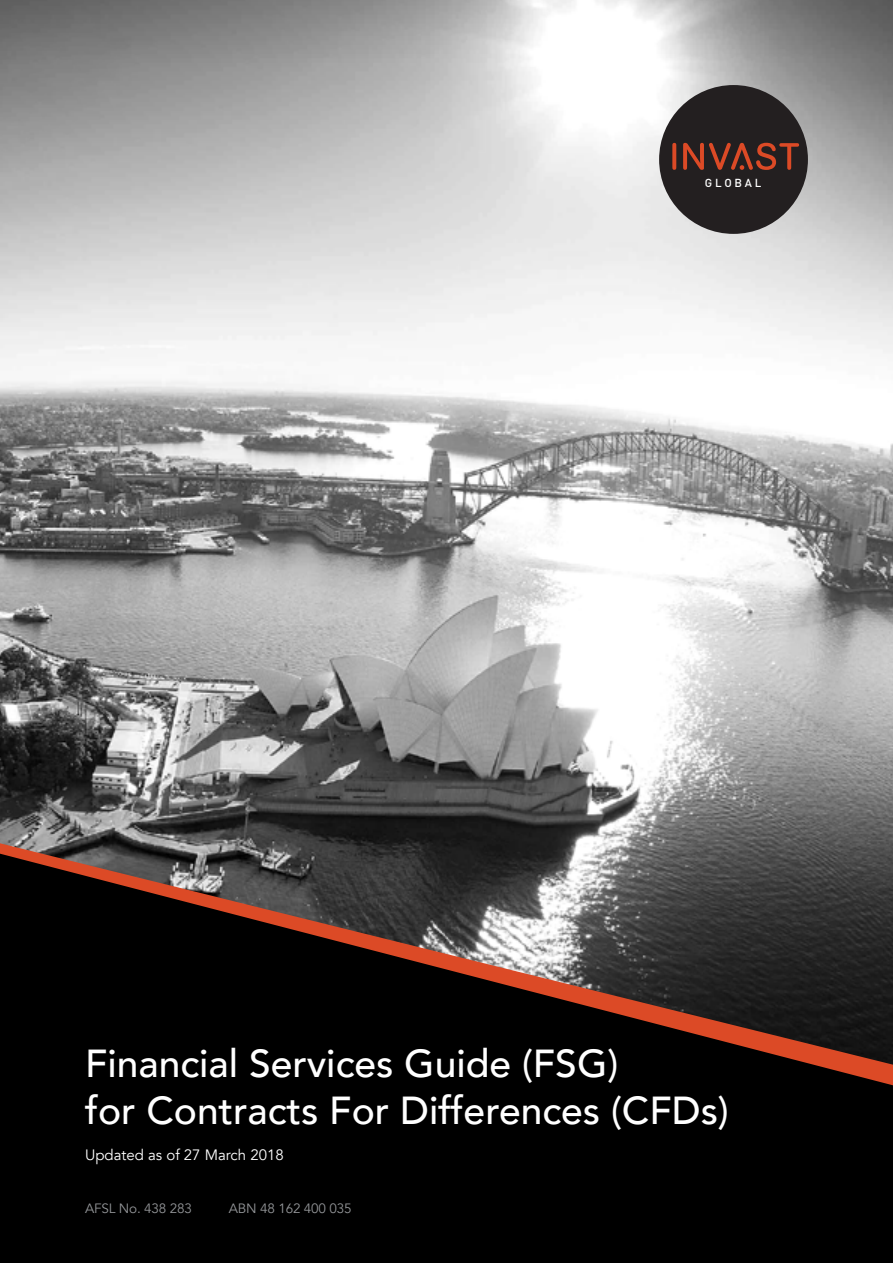
<style>
.page{position:relative;width:893px;height:1263px;background:#fff}
.page>*{position:absolute;margin:0;border:0;box-sizing:border-box;transform-origin:0 0}
.t1{font:500 39px/46.8px "Avenir";color:#fff}
.t2{font:15px "Avenir";color:#fff}
.t3{font:13.5px "Avenir";letter-spacing:-.015em;color:#939598}
.t4{font:11.55px "DIN Medium";color:#fff}
</style>
<div class="page">
<img style="left:0;top:0;width:893px;height:843px">
<svg style="left:0;top:843px;width:893px;height:11px;background:#565352"></svg>
<svg style="left:0;top:854px;width:893px;height:409px;background:#191413"></svg>
<div style="left:659px;top:85px;width:149px;height:149px;background:#231f20;border-radius:50%"></div>
<svg style="left:672px;top:143px;width:127px;height:27px"></svg>
<p class="t4" style="left:705px;top:176px;width:58px">G L O B A L</p>
<p class="t1" style="left:85px;top:1038px;width:645px">Financial Services Guide (FSG)<br>for Contracts For Differences (CFDs)</p>
<p class="t2" style="left:85px;top:1146px;width:200px">Updated as of 27 March 2018</p>
<p class="t3" style="left:85px;top:1201px;width:108px">AFSL No. 438 283</p>
<p class="t3" style="left:229px;top:1201px;width:124px">ABN 48 162 400 035</p>
</div>
